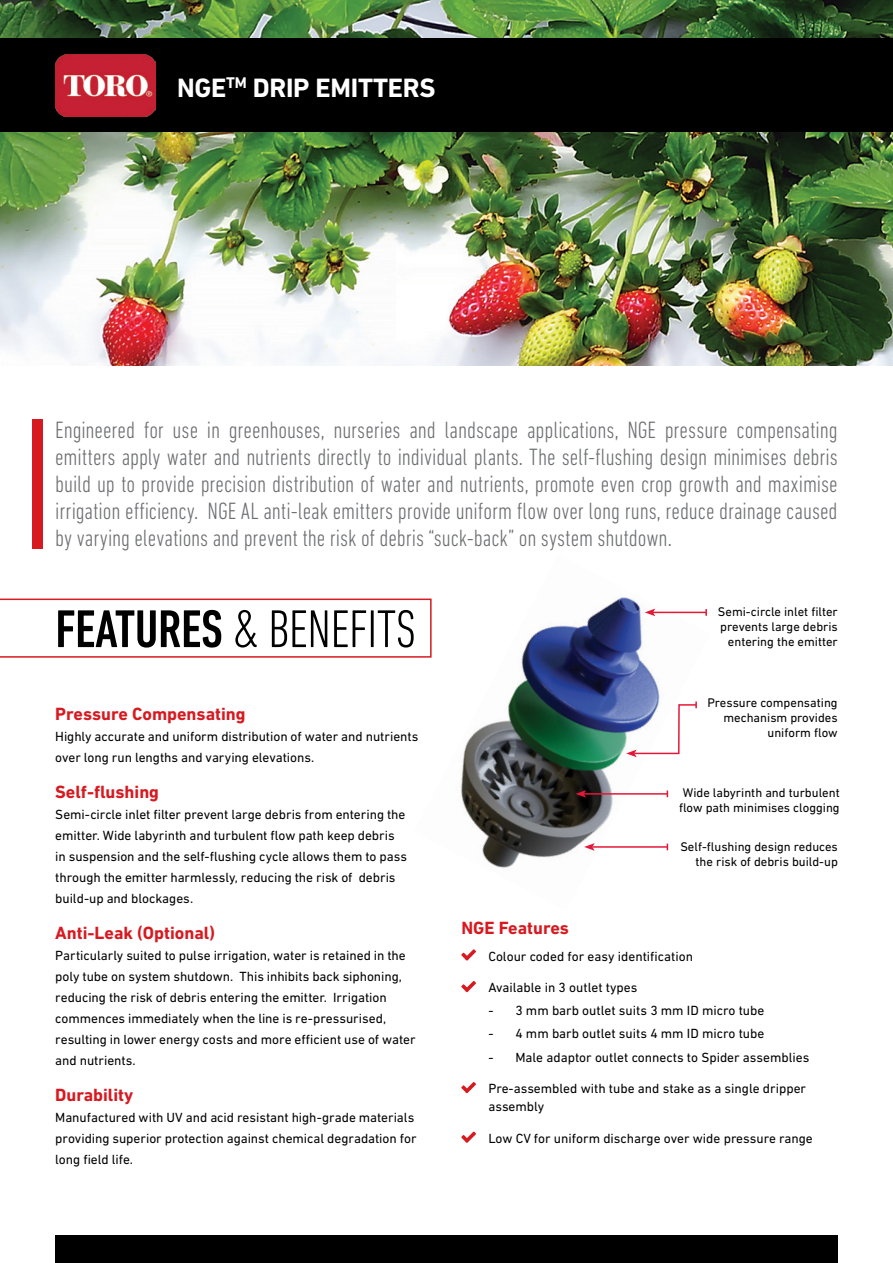
<style>
.page{position:relative;width:893px;height:1263px;background:#fff}
.page>*{position:absolute;margin:0;border:0;box-sizing:border-box;transform-origin:0 0}
.t1{font:300 condensed 54px "DIN Next LT Pro";letter-spacing:-.01em;color:#000}
.t2{font:700 27px "DIN Next LT Pro";letter-spacing:-.01em;color:#fff}
.t3{font:300 condensed 24px/27px "DIN Next LT Pro";letter-spacing:-.005em;color:#6d6e71;text-align:justify}
.t4{font:700 18px "DIN Next LT Pro";color:#d71920}
.t5{font:13.5px/21px "DIN Next LT Pro";letter-spacing:-.005em;color:#000}
.t6{font:12.75px/15px "DIN Next LT Pro";color:#000;text-align:right}
.s1{font-weight:500}
</style>
<div class="page">
<img style="left:0;top:0;width:893px;height:366px">
<div style="left:0;top:39px;width:893px;height:93px;background:#000"></div>
<img style="left:55px;top:55px;width:100px;height:61px">
<div style="left:32px;top:420px;width:10px;height:129px;background:#d71920"></div>
<svg style="left:0;top:598px;width:414px;height:60px"></svg>
<div style="left:55px;top:1235px;width:783px;height:28px;background:#000"></div>
<svg style="left:461px;top:949px;width:15px;height:11px"></svg>
<svg style="left:461px;top:981px;width:15px;height:11px"></svg>
<svg style="left:461px;top:1082px;width:15px;height:11px"></svg>
<svg style="left:461px;top:1131px;width:15px;height:12px"></svg>
<img style="left:414px;top:597px;width:291px;height:271px">
<hr style="left:584px;top:793px;width:83px;height:2px;background:#e31838">
<svg style="left:576px;top:790px;width:10px;height:8px"></svg>
<hr style="left:653px;top:612px;width:53px;height:1px;background:#e31838">
<svg style="left:645px;top:608px;width:10px;height:8px"></svg>
<svg style="left:705px;top:609px;width:2px;height:7px"></svg>
<svg style="left:626px;top:701px;width:72px;height:56px"></svg>
<hr style="left:592px;top:846px;width:75px;height:2px;background:#e31838">
<svg style="left:584px;top:843px;width:11px;height:8px"></svg>
<p class="t2" style="left:177px;top:72px;width:260px">NGE<sup>TM</sup> DRIP EMITTERS</p>
<p class="t3" style="left:55px;top:416px;width:784px">Engineered for use in greenhouses, nurseries and landscape applications, NGE pressure compensating emitters apply water and nutrients directly to individual plants. The self-flushing design minimises debris build up to provide precision distribution of water and nutrients, promote even crop growth and maximise irrigation efficiency. NGE AL anti-leak emitters provide uniform flow over long runs, reduce drainage caused by varying elevations and prevent the risk of debris “suck-back” on system shutdown.</p>
<p class="t1" style="left:55px;top:598px;width:362px"><span class="s1">FEATURES</span> &amp; BENEFITS</p>
<p class="t4" style="left:55px;top:703px;width:192px">Pressure Compensating</p>
<p class="t5" style="left:55px;top:725px;width:365px">Highly accurate and uniform distribution of water and nutrients over long run lengths and varying elevations.</p>
<p class="t4" style="left:55px;top:781px;width:105px">Self-flushing</p>
<p class="t5" style="left:55px;top:803px;width:353px">Semi-circle inlet filter prevent large debris from entering the emitter. Wide labyrinth and turbulent flow path keep debris in suspension and the self-flushing cycle allows them to pass through the emitter harmlessly, reducing the risk of debris build-up and blockages.</p>
<p class="t4" style="left:55px;top:922px;width:161px">Anti-Leak (Optional)</p>
<p class="t5" style="left:55px;top:944px;width:362px">Particularly suited to pulse irrigation, water is retained in the poly tube on system shutdown. This inhibits back siphoning, reducing the risk of debris entering the emitter. Irrigation commences immediately when the line is re-pressurised, resulting in lower energy costs and more efficient use of water and nutrients.</p>
<p class="t4" style="left:55px;top:1084px;width:80px">Durability</p>
<p class="t5" style="left:55px;top:1106px;width:363px">Manufactured with UV and acid resistant high-grade materials providing superior protection against chemical degradation for long field life.</p>
<p class="t6" style="left:718px;top:604px;width:121px">Semi-circle inlet filter prevents large debris entering the emitter</p>
<p class="t6" style="left:707px;top:695px;width:132px">Pressure compensating mechanism provides uniform flow</p>
<p class="t6" style="left:679px;top:785px;width:162px;text-align:center">Wide labyrinth and turbulent flow path minimises clogging</p>
<p class="t6" style="left:680px;top:839px;width:159px">Self-flushing design reduces the risk of debris build-up</p>
<p class="t4" style="left:461px;top:917px;width:109px">NGE Features</p>
<p class="t5" style="left:488px;top:945px;width:206px">Colour coded for easy identification</p>
<p class="t5" style="left:488px;top:977px;width:150px">Available in 3 outlet types</p>
<p class="t5" style="left:488px;top:1000px;width:278px">- 3 mm barb outlet suits 3 mm ID micro tube</p>
<p class="t5" style="left:488px;top:1023px;width:278px">- 4 mm barb outlet suits 4 mm ID micro tube</p>
<p class="t5" style="left:488px;top:1046px;width:323px">- Male adaptor outlet connects to Spider assemblies</p>
<p class="t5" style="left:488px;top:1079px;width:319px;line-height:18px">Pre-assembled with tube and stake as a single dripper assembly</p>
<p class="t5" style="left:488px;top:1127px;width:326px">Low CV for uniform discharge over wide pressure range</p>
</div>
